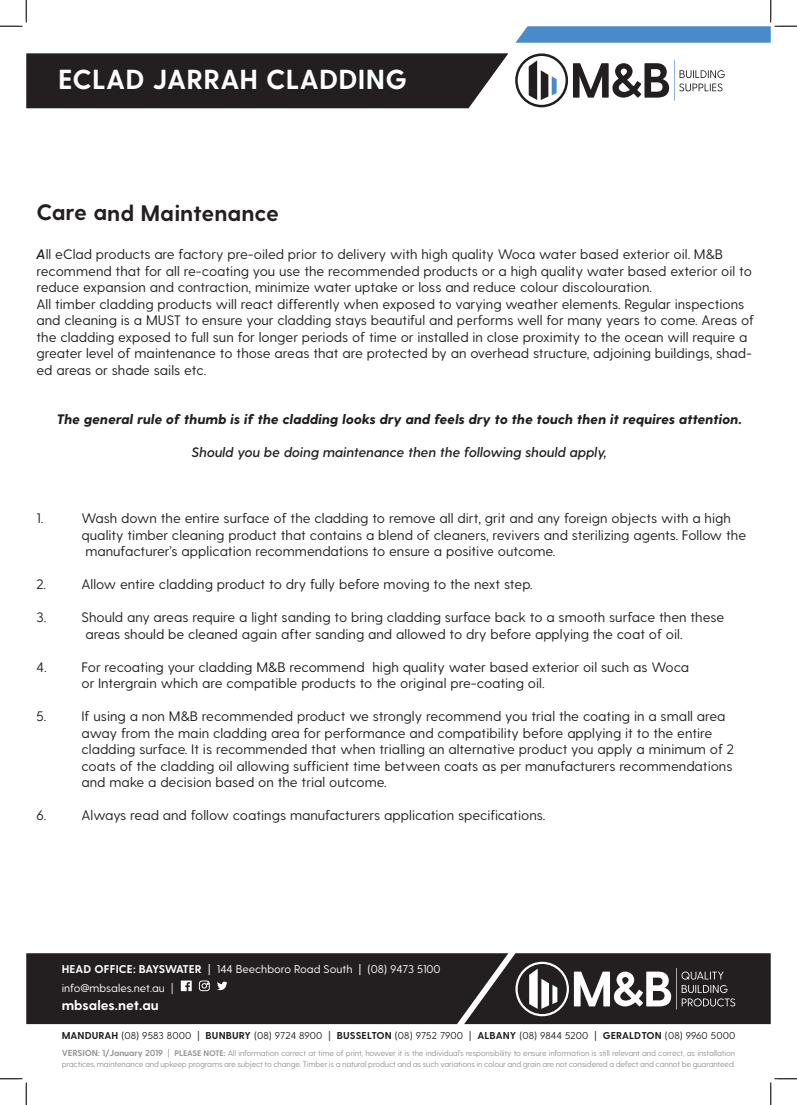
<style>
.page{position:relative;width:797px;height:1105px;background:#fff}
.page>*{position:absolute;margin:0;border:0;box-sizing:border-box;transform-origin:0 0}
.t1{font:700 27.5px "Greycliff CF";letter-spacing:.01em;color:#fff}
.t2{font:700 22.5px "Greycliff CF";letter-spacing:-.005em;color:#231f20}
.t3{font:13.75px/16.5px "Greycliff CF";color:#231f20}
.t4{font:italic 800 13.75px "Greycliff CF";color:#231f20}
.t5{font:italic 600 13.75px "Greycliff CF";color:#231f20}
.t6{font:700 13.75px "Greycliff CF";color:#fff}
.t7{font:11.25px "Greycliff CF";color:#fff}
.t8{font:10px "Greycliff CF";letter-spacing:.01em;color:#231f20}
.t9{font:8.12px/11.2px "Greycliff CF";letter-spacing:-.02em;color:#949698}
.s1{font-weight:600;font-style:italic}
.s2{font-weight:700}
.s3{font-weight:300}
.s4{font-weight:700;font-size:8.75px}
.s5{font-size:8.75px}
</style>
<div class="page">
<div style="left:515px;top:53px;width:53px;height:54px;border:3px solid #231f20;border-radius:50%"></div>
<svg style="left:528px;top:60px;width:28px;height:40px"></svg>
<svg style="left:573px;top:60px;width:151px;height:41px"></svg>
<div style="left:26px;top:53px;width:482px;height:55px;background:#231f20"></div>
<svg style="left:26px;top:953px;width:744px;height:71px;background:#343031"></svg>
<svg style="left:0;top:0;width:27px;height:27px"></svg>
<svg style="left:0;top:1078px;width:27px;height:27px"></svg>
<svg style="left:515px;top:0;width:282px;height:43px"></svg>
<svg style="left:770px;top:1078px;width:27px;height:27px"></svg>
<p class="t1" style="left:58px;top:63px;width:350px">ECLAD JARRAH CLADDING</p>
<p class="t2" style="left:37px;top:199px;width:244px">Care and Maintenance</p>
<p class="t3" style="left:36px;top:246px;width:717px"><span class="s1">A</span>ll eClad products are factory pre-oiled prior to delivery with high quality Woca water based exterior oil. M&amp;B recommend that for all re-coating you use the recommended products or a high quality water based exterior oil to reduce expansion and contraction, minimize water uptake or loss and reduce colour discolouration.</p>
<p class="t3" style="left:36px;top:296px;width:719px">All timber cladding products will react differently when exposed to varying weather elements. Regular inspections and cleaning is a MUST to ensure your cladding stays beautiful and performs well for many years to come. Areas of the cladding exposed to full sun for longer periods of time or installed in close proximity to the ocean will require a greater level of maintenance to those areas that are protected by an overhead structure, adjoining buildings, shad&shy;ed areas or shade sails etc.</p>
<p class="t4" style="left:57px;top:411px;width:686px">The general rule of thumb is if the cladding looks dry and feels dry to the touch then it requires attention.</p>
<p class="t5" style="left:192px;top:444px;width:416px">Should you be doing maintenance then the following should apply,</p>
<p class="t3" style="left:36px;top:510px;width:8px">1.</p>
<p class="t3" style="left:81px;top:510px;width:666px">Wash down the entire surface of the cladding to remove all dirt, grit and any foreign objects with a high quality timber cleaning product that contains a blend of cleaners, revivers and sterilizing agents. Follow the</p>
<p class="t3" style="left:85px;top:543px;width:471px">manufacturer’s application recommendations to ensure a positive outcome.</p>
<p class="t3" style="left:36px;top:576px;width:11px">2.</p>
<p class="t3" style="left:81px;top:576px;width:452px">Allow entire cladding product to dry fully before moving to the next step.</p>
<p class="t3" style="left:36px;top:609px;width:11px">3.</p>
<p class="t3" style="left:81px;top:609px;width:644px">Should any areas require a light sanding to bring cladding surface back to a smooth surface then these areas should be cleaned again after sanding and allowed to dry before applying the coat of oil.</p>
<p class="t3" style="left:36px;top:659px;width:12px">4.</p>
<p class="t3" style="left:81px;top:659px;width:609px">For recoating your cladding M&amp;B recommend high quality water based exterior oil such as Woca</p>
<p class="t3" style="left:81px;top:675px;width:464px">or Intergrain which are compatible products to the original pre-coating oil.</p>
<p class="t3" style="left:36px;top:708px;width:11px">5.</p>
<p class="t3" style="left:81px;top:708px;width:645px">If using a non M&amp;B recommended product we strongly recommend you trial the coating in a small area away from the main cladding area for performance and compatibility before applying it to the entire</p>
<p class="t3" style="left:81px;top:741px;width:654px">cladding surface. It is recommended that when trialling an alternative product you apply a minimum of 2</p>
<p class="t3" style="left:81px;top:758px;width:652px">coats of the cladding oil allowing sufficient time between coats as per manufacturers recommendations</p>
<p class="t3" style="left:81px;top:774px;width:307px">and make a decision based on the trial outcome.</p>
<p class="t3" style="left:36px;top:807px;width:11px">6.</p>
<p class="t3" style="left:81px;top:807px;width:465px">Always read and follow coatings manufacturers application specifications.</p>
<p class="t7" style="left:62px;top:962px;width:380px"><span class="s2">HEAD OFFICE: BAYSWATER</span> | 144 Beechboro Road South | (08) 9473 5100</p>
<p class="t7" style="left:62px;top:981px;width:113px">info@mbsales.net.au <span class="s3">|</span></p>
<p class="t6" style="left:62px;top:997px;width:99px">mbsales.net.au</p>
<p class="t8" style="left:62px;top:1030px;width:675px"><span class="s2">MANDURAH</span> (08) 9583 8000 | <span class="s2">BUNBURY</span> (08) 9724 8900 | <span class="s2">BUSSELTON</span> (08) 9752 7900 | <span class="s2">ALBANY</span> (08) 9844 5200 | <span class="s2">GERALDTON</span> (08) 9960 5000</p>
<p class="t9" style="left:62px;top:1047px;width:675px"><span class="s4">VERSION: 1/January 2019</span> <span class="s5">|</span> <span class="s2">PLEASE NOTE:</span> All information correct at time of print, however it is the individual's responsibility to ensure information is still relevant and correct, as installation practices, maintenance and upkeep programs are subject to change. Timber is a natural product and as such variations in colour and grain are not considered a defect and cannot be guaranteed.</p>
</div>
